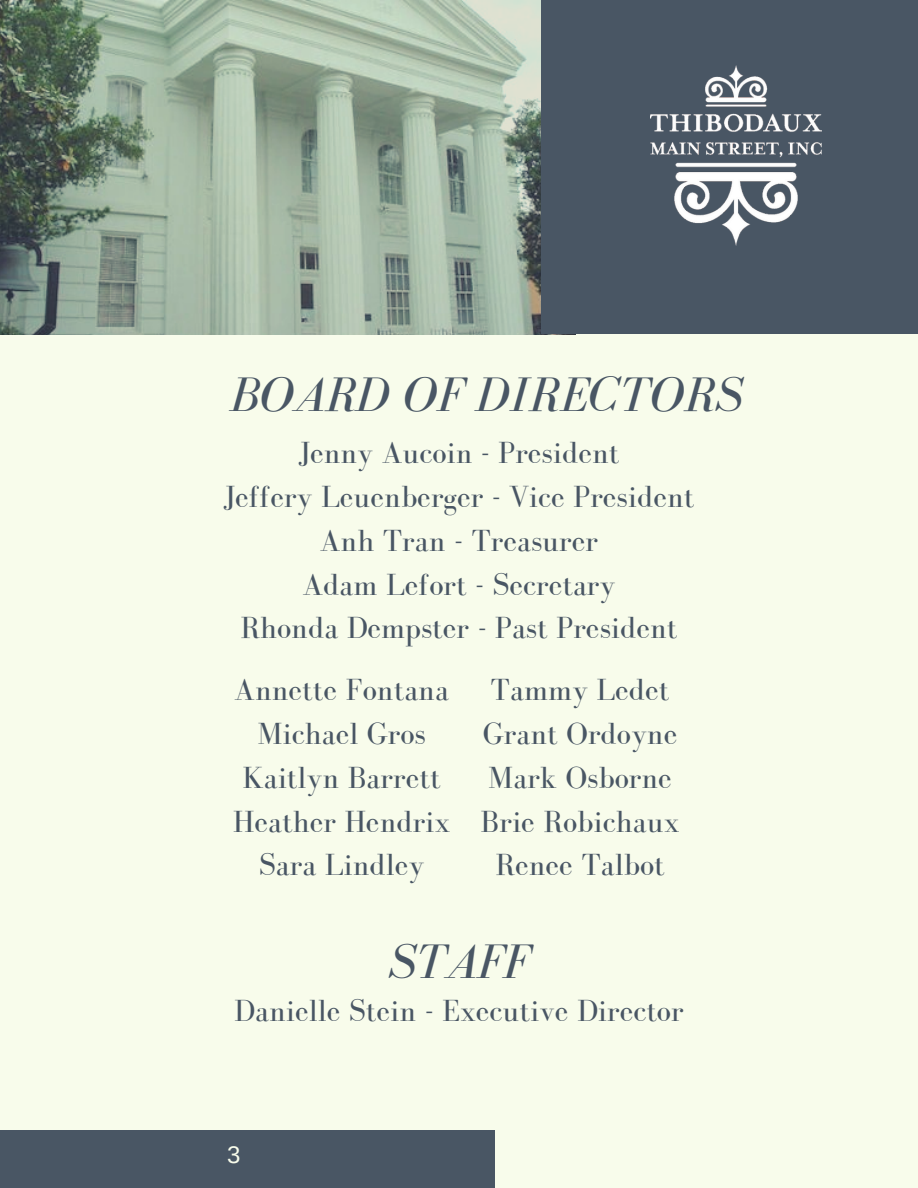
<style>
.page{position:relative;width:918px;height:1188px;background:#f8fceb}
.page>*{position:absolute;margin:0;border:0;box-sizing:border-box;transform-origin:0 0}
.t1{font:italic 49.95px "Bodoni FLF";color:#495664}
.t2{font:31.5px "Bodoni FLF";color:#495664}
.t3{font:24px "Arimo";color:#f8fceb}
</style>
<div class="page">
<img style="left:0;top:0;width:541px;height:334px">
<div style="left:541px;top:0;width:377px;height:334px;background:#495664"></div>
<div style="left:0;top:1130px;width:494px;height:58px;background:#495664"></div>
<img style="left:651px;top:66px;width:171px;height:180px">
<p class="t1" style="left:230px;top:368px;width:515px">BOARD OF DIRECTORS</p>
<p class="t2" style="left:299px;top:435px;width:322px">Jenny Aucoin - President</p>
<p class="t2" style="left:224px;top:479px;width:472px">Jeffery Leuenberger - Vice President</p>
<p class="t2" style="left:320px;top:523px;width:280px">Anh Tran - Treasurer</p>
<p class="t2" style="left:302px;top:567px;width:315px">Adam Lefort - Secretary</p>
<p class="t2" style="left:240px;top:611px;width:439px">Rhonda Dempster - Past President</p>
<p class="t2" style="left:234px;top:672px;width:216px">Annette Fontana</p>
<p class="t2" style="left:257px;top:716px;width:170px">Michael Gros</p>
<p class="t2" style="left:243px;top:760px;width:200px">Kaitlyn Barrett</p>
<p class="t2" style="left:233px;top:804px;width:219px">Heather Hendrix</p>
<p class="t2" style="left:259px;top:848px;width:167px">Sara Lindley</p>
<p class="t2" style="left:491px;top:672px;width:181px">Tammy Ledet</p>
<p class="t2" style="left:483px;top:716px;width:196px">Grant Ordoyne</p>
<p class="t2" style="left:488px;top:760px;width:185px">Mark Osborne</p>
<p class="t2" style="left:481px;top:804px;width:200px">Brie Robichaux</p>
<p class="t2" style="left:495px;top:848px;width:171px">Renee Talbot</p>
<p class="t1" style="left:388px;top:935px;width:142px">STAFF</p>
<h1 class="t2" style="left:234px;top:993px;width:451px">Danielle Stein - Executive Director</h1>
<h1 class="t3" style="left:227px;top:1142px;width:15px">3</h1>
</div>
